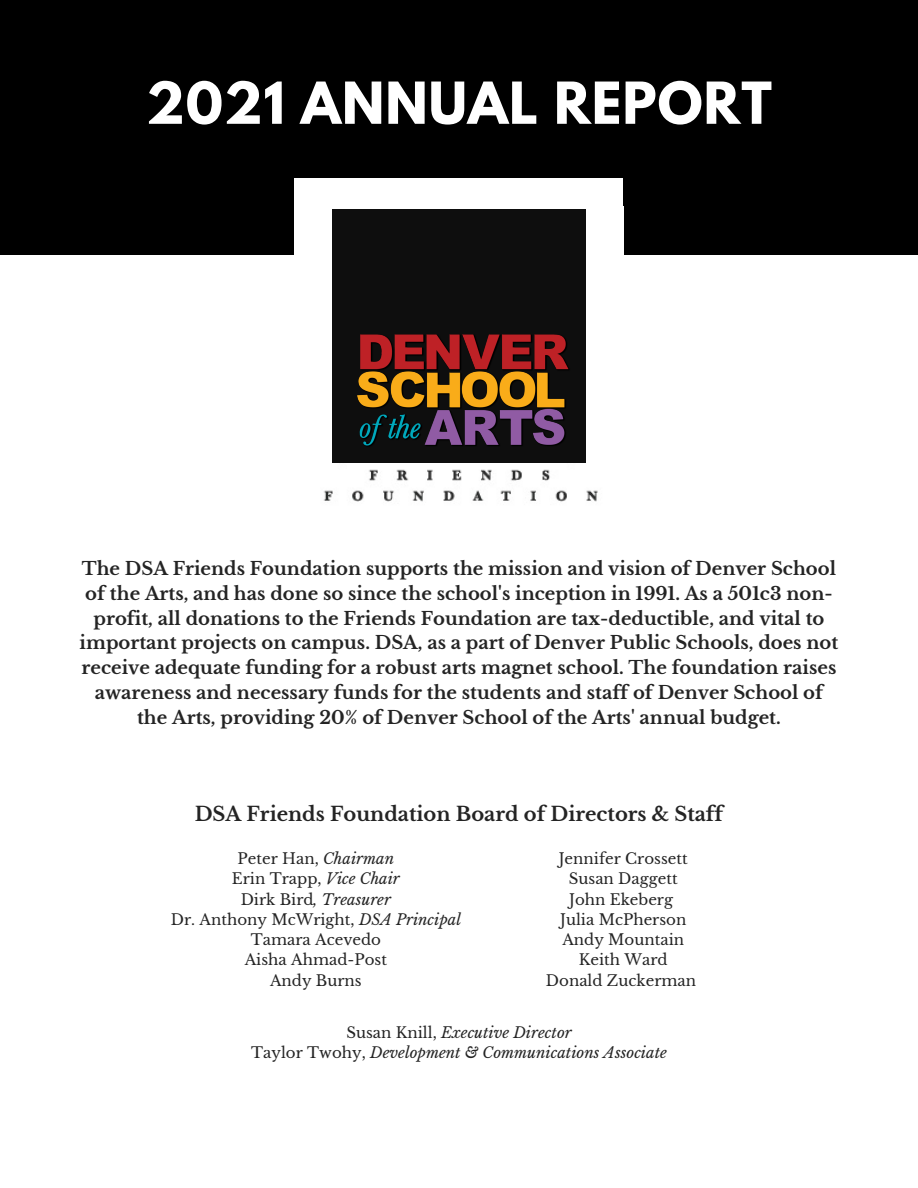
<style>
.page{position:relative;width:918px;height:1188px;background:#fff}
.page>*{position:absolute;margin:0;border:0;box-sizing:border-box;transform-origin:0 0}
.t1{font:700 51.3px "League Spartan";letter-spacing:.02em;color:#fff}
.t2{font:700 19.5px "Libre Baskerville";color:#242424}
.t3{font:700 18px/24.8px "Libre Baskerville";color:#242424;text-align:center}
.t4{font:15px "Libre Baskerville";color:#242424}
.t5{font:italic 15px "Libre Baskerville";color:#242424}
.s1{font-style:italic}
.s2{font-style:normal}
</style>
<div class="page">
<div style="left:0;top:0;width:918px;height:255px;background:#000"></div>
<div style="left:295px;top:178px;width:328px;height:32px;background:#fff"></div>
<img style="left:295px;top:209px;width:328px;height:293px">
<div style="left:332px;top:209px;width:253px;height:254px;background:#0e0e0e"></div>
<img style="left:357px;top:334px;width:212px;height:112px">
<p class="t1" style="left:146px;top:78px;width:627px">2021 ANNUAL REPORT</p>
<p class="t3" style="left:80px;top:556px;width:760px">The DSA Friends Foundation supports the mission and vision of Denver School of the Arts, and has done so since the school's inception in 1991. As a 501c3 non&shy;profit, all donations to the Friends Foundation are tax-deductible, and vital to important projects on campus. DSA, as a part of Denver Public Schools, does not receive adequate funding for a robust arts magnet school. The foundation raises awareness and necessary funds for the students and staff of Denver School of the Arts, providing 20% of Denver School of the Arts' annual budget.</p>
<p class="t2" style="left:195px;top:802px;width:530px">DSA Friends Foundation Board of Directors &amp; Staff</p>
<p class="t4" style="left:238px;top:850px;width:158px">Peter Han, <span class="s1">Chairman</span></p>
<p class="t4" style="left:232px;top:870px;width:170px">Erin Trapp, <span class="s1">Vice Chair</span></p>
<p class="t5" style="left:241px;top:890px;width:152px"><span class="s2">Dirk Bird</span>, Treasurer</p>
<p class="t4" style="left:171px;top:910px;width:292px">Dr. Anthony McWright, <span class="s1">DSA Principal</span></p>
<p class="t4" style="left:251px;top:931px;width:132px">Tamara Acevedo</p>
<p class="t4" style="left:245px;top:951px;width:144px">Aisha Ahmad-Post</p>
<p class="t4" style="left:270px;top:971px;width:93px">Andy Burns</p>
<p class="t4" style="left:559px;top:850px;width:131px">Jennifer Crossett</p>
<p class="t4" style="left:569px;top:870px;width:110px">Susan Daggett</p>
<p class="t4" style="left:569px;top:890px;width:105px">John Ekeberg</p>
<p class="t4" style="left:560px;top:910px;width:128px">Julia McPherson</p>
<p class="t4" style="left:562px;top:931px;width:123px">Andy Mountain</p>
<p class="t4" style="left:579px;top:951px;width:90px">Keith Ward</p>
<p class="t4" style="left:546px;top:971px;width:152px">Donald Zuckerman</p>
<p class="t5" style="left:346px;top:1024px;width:227px"><span class="s2">Susan Knill,</span> Executive Director</p>
<p class="t5" style="left:251px;top:1044px;width:417px"><span class="s2">Taylor Twohy,</span> Development &amp; Communications Associate</p>
</div>
